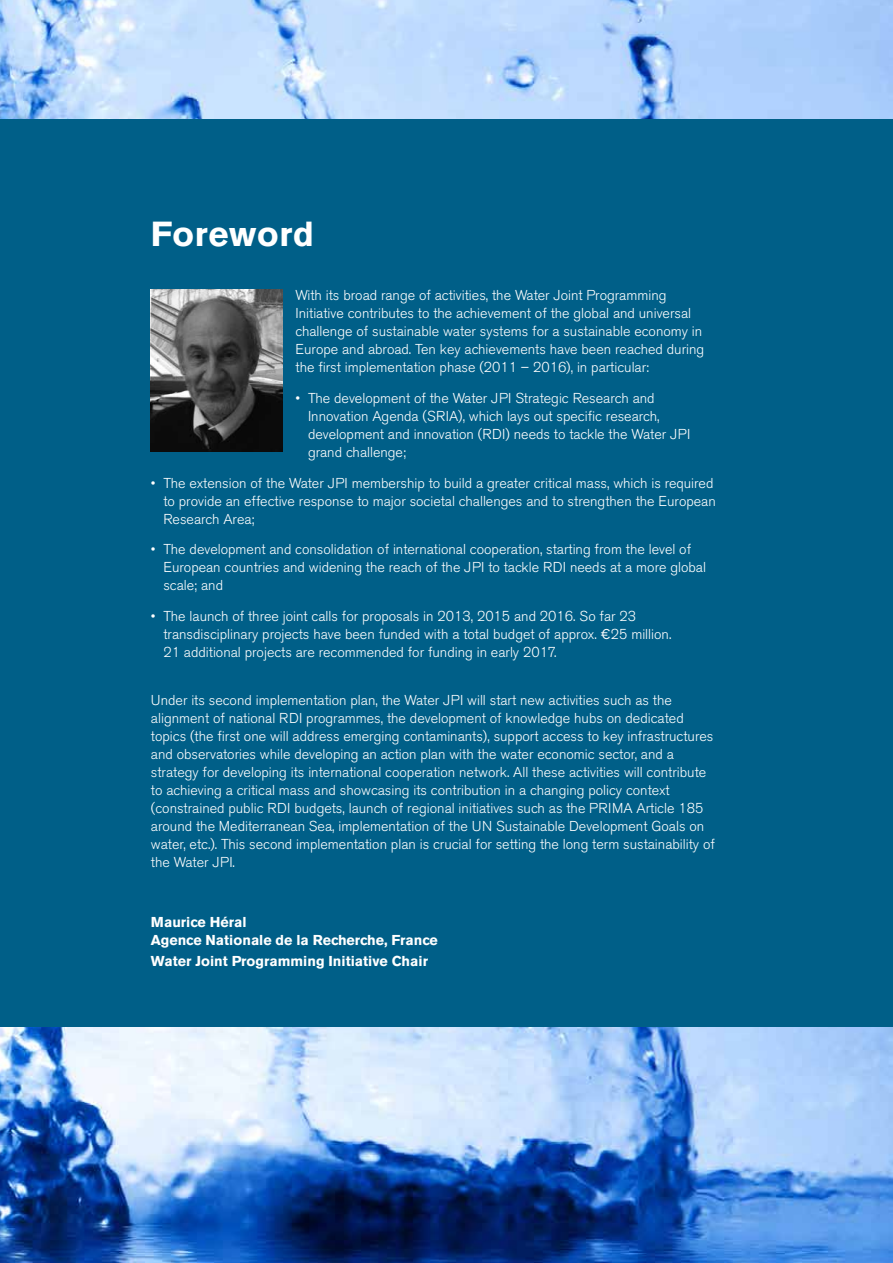
<style>
.page{position:relative;width:893px;height:1263px;background:#fff}
.page>*{position:absolute;margin:0;border:0;box-sizing:border-box;transform-origin:0 0}
.t1{font:700 34.5px "Akzidenz Grotesk BE";letter-spacing:.02em;color:#fff}
.t2{font:300 14.25px/18px "Akzidenz Grotesk BE";color:#fff}
.t3{font:700 14.25px/18px "Akzidenz Grotesk BE";color:#fff}
.s1{font-family:"Gotham";font-weight:400}
</style>
<div class="page">
<img style="left:0;top:1027px;width:893px;height:236px">
<img style="left:0;top:0;width:893px;height:119px">
<div style="left:0;top:119px;width:893px;height:908px;background:#005f88"></div>
<img style="left:151px;top:289px;width:132px;height:163px">
<h1 class="t1" style="left:151px;top:214px;width:164px">Foreword</h1>
<p class="t2" style="left:296px;top:286px;width:410px">With its broad range of activities, the Water Joint Programming Initiative contributes to the achievement of the global and universal challenge of sustainable water systems for a sustainable economy in Europe and abroad. Ten key achievements have been reached during the first implementation phase (2011 – 2016), in particular:</p>
<p class="t2" style="left:308px;top:389px;width:384px;text-indent:-12px">• The development of the Water JPI Strategic Research and Innovation Agenda (SRIA), which lays out specific research, development and innovation (RDI) needs to tackle the Water JPI grand challenge;</p>
<p class="t2" style="left:163px;top:474px;width:554px;text-indent:-12px">• The extension of the Water JPI membership to build a greater critical mass, which is required to provide an effective response to major societal challenges and to strengthen the European<br>Research Area;</p>
<p class="t2" style="left:163px;top:541px;width:544px;text-indent:-12px">• The development and consolidation of international cooperation, starting from the level of<br>European countries and widening the reach of the JPI to tackle RDI needs at a more global scale; and</p>
<p class="t2" style="left:163px;top:607px;width:509px;text-indent:-12px">• The launch of three joint calls for proposals in 2013, 2015 and 2016. So far 23 transdisciplinary projects have been funded with a total budget of approx. <span class="s1">€</span>25 million.<br>21 additional projects are recommended for funding in early 2017.</p>
<p class="t2" style="left:151px;top:691px;width:565px">Under its second implementation plan, the Water JPI will start new activities such as the alignment of national RDI programmes, the development of knowledge hubs on dedicated topics (the first one will address emerging contaminants), support access to key infrastructures and observatories while developing an action plan with the water economic sector, and a strategy for developing its international cooperation network. All these activities will contribute to achieving a critical mass and showcasing its contribution in a changing policy context (constrained public RDI budgets, launch of regional initiatives such as the PRIMA Article 185 around the Mediterranean Sea, implementation of the UN Sustainable Development Goals on water, etc.). This second implementation plan is crucial for setting the long term sustainability of the Water JPI.</p>
<p class="t3" style="left:151px;top:913px;width:288px">Maurice Héral<br>Agence Nationale de la Recherche, France</p>
<p class="t3" style="left:151px;top:952px;width:279px">Water Joint Programming Initiative Chair</p>
</div>
